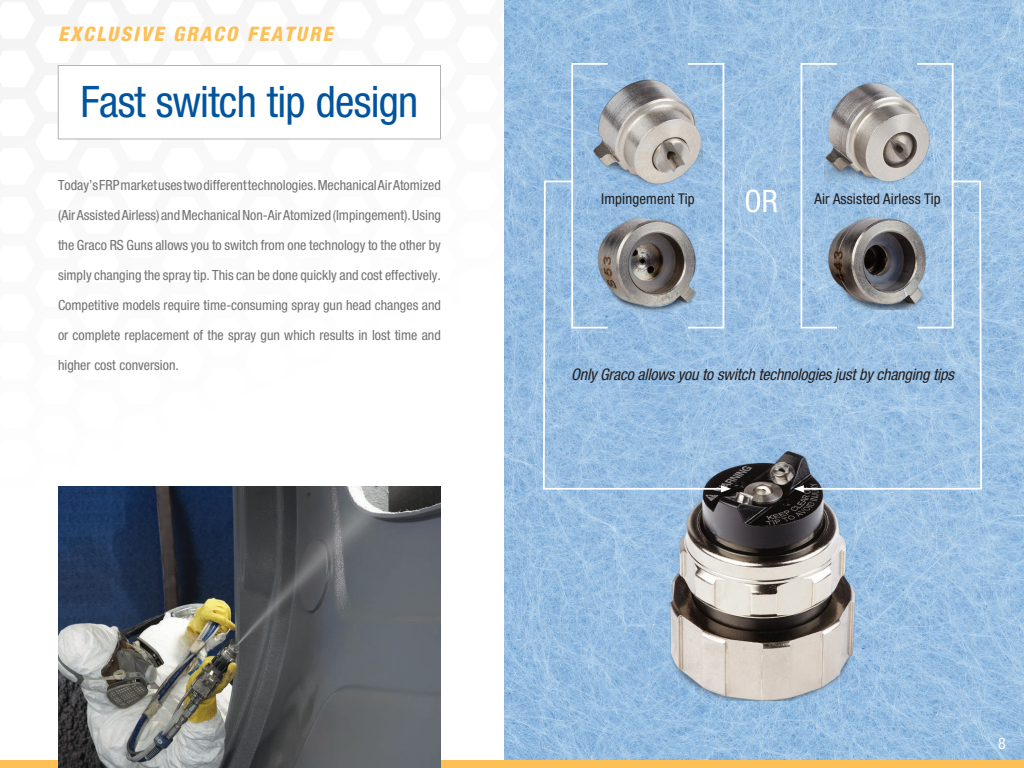
<style>
.page{position:relative;width:1024px;height:768px;background:#fff}
.page>*{position:absolute;margin:0;border:0;box-sizing:border-box;transform-origin:0 0}
.Inside_Header{font:condensed 43.5px "Helvetica Neue LT Std";letter-spacing:-.015em;color:#01549d}
.t1{font:condensed 31px "Helvetica Neue LT Std";color:#fff}
.Bullet_point_-_body{font:italic 800 condensed 20px "Helvetica Neue LT Std";letter-spacing:.1em;color:#fdc056}
.Bullet_Copy_10_13{font:italic condensed 16px "Helvetica Neue LT Std";letter-spacing:-.01em;color:#231f20}
.t2{font:condensed 16px "Helvetica Neue LT Std";color:#fff}
.Bullet_Copy_10_13-2{font:condensed 14.9px "Helvetica Neue LT Std";letter-spacing:.01em;color:#231f20}
.Bullet_point_-_body-2{font:condensed 14px/30px "Helvetica Neue LT Std";color:#717271;text-align:justify}
</style>
<div class="page">
<img style="left:504px;top:0;width:520px;height:760px">
<img style="left:609px;top:491px;width:307px;height:210px">
<img style="left:609px;top:74px;width:77px;height:6px">
<img style="left:609px;top:80px;width:77px;height:100px">
<img style="left:839px;top:77px;width:76px;height:6px">
<img style="left:839px;top:83px;width:76px;height:97px">
<img style="left:670px;top:451px;width:185px;height:250px">
<svg style="left:800px;top:62px;width:39px;height:118px;background:#a0bdd8"></svg>
<svg style="left:570px;top:62px;width:39px;height:118px;background:#9bbad7"></svg>
<svg style="left:915px;top:62px;width:39px;height:118px;background:#abc7e0"></svg>
<svg style="left:686px;top:62px;width:39px;height:118px;background:#a5c2dc"></svg>
<svg style="left:799px;top:180px;width:184px;height:311px;background:#99b7d2"></svg>
<svg style="left:794px;top:485px;width:10px;height:7px"></svg>
<svg style="left:542px;top:180px;width:184px;height:311px;background:#97b6d2"></svg>
<svg style="left:721px;top:485px;width:10px;height:7px"></svg>
<div style="left:0;top:760px;width:1024px;height:8px;background:#fdc056"></div>
<img style="left:58px;top:486px;width:383px;height:282px">
<div style="left:58px;top:65px;width:383px;height:74px;background:#fff;border:1px solid #b2b3b3"></div>
<p class="Bullet_point_-_body" style="left:58px;top:22px;width:276px">EXCLUSIVE GRACO FEATURE</p>
<p class="Inside_Header" style="left:81px;top:77px;width:339px">Fast switch tip design</p>
<p class="Bullet_point_-_body-2" style="left:58px;top:170px;width:385px">Today’s FRP market uses two different technologies. Mechanical Air Atomized (Air Assisted Airless) and Mechanical Non-Air Atomized (Impingement). Using the Graco RS Guns allows you to switch from one technology to the other by simply changing the spray tip. This can be done quickly and cost effectively.<br>Competitive models require time-consuming spray gun head changes and or complete replacement of the spray gun which results in lost time and higher cost conversion.</p>
<p class="Bullet_Copy_10_13-2" style="left:601px;top:190px;width:95px">Impingement Tip</p>
<p class="t1" style="left:745px;top:183px;width:35px">OR</p>
<p class="Bullet_Copy_10_13-2" style="left:815px;top:190px;width:128px">Air Assisted Airless Tip</p>
<p class="Bullet_Copy_10_13" style="left:571px;top:366px;width:384px">Only Graco allows you to switch technologies just by changing tips</p>
<p class="t2" style="left:998px;top:735px;width:9px">8</p>
</div>
